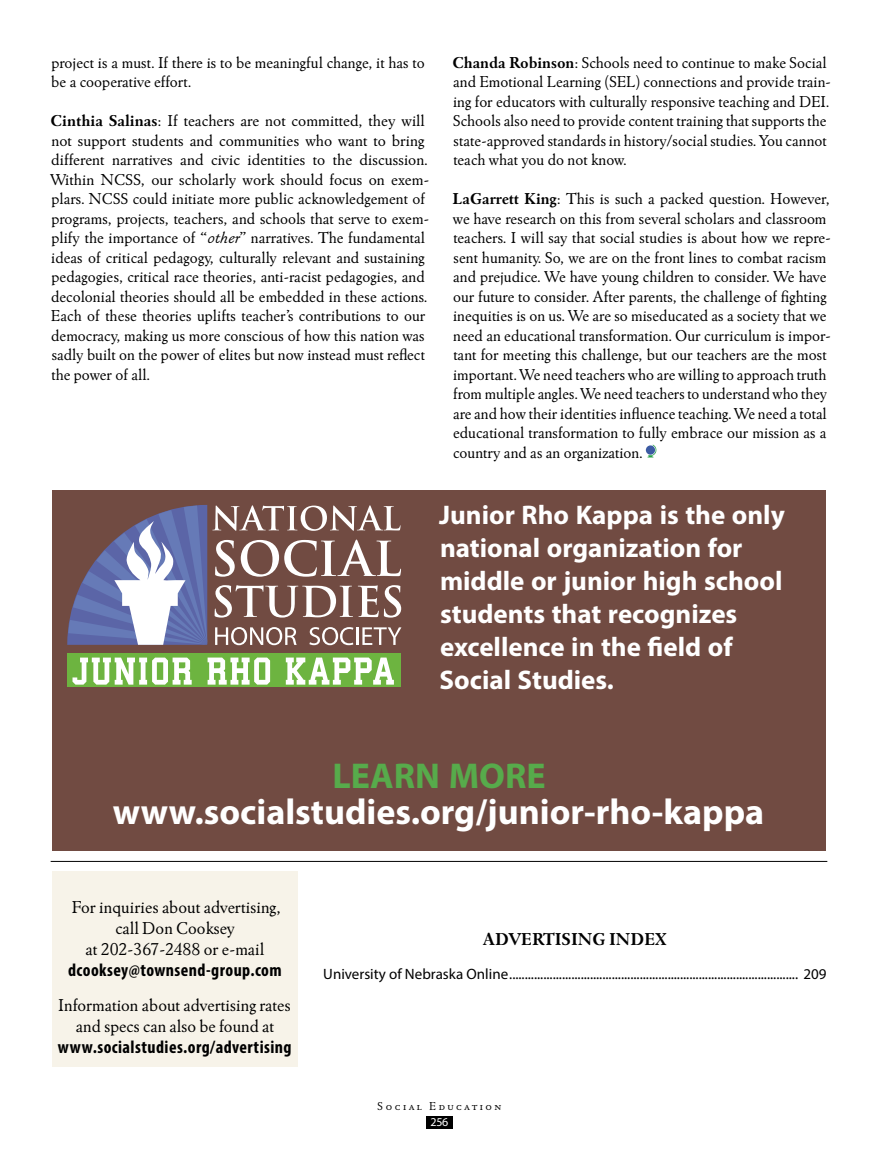
<style>
.page{position:relative;width:878px;height:1161px;background:#fff}
.page>*{position:absolute;margin:0;border:0;box-sizing:border-box;transform-origin:0 0}
.t1{font:700 36px "Myriad Pro";color:#fff}
.t2{font:700 36px "Myriad Pro";color:#57ab4b}
.t3{font:700 27px/33px "Myriad Pro";color:#fff}
.t4{font:18px/21px "Winchester New ITC";color:#000;text-align:center}
.t5{font:700 condensed 18px "Myriad Pro";letter-spacing:.025em;color:#000}
.t6{font:700 18px "Winchester New ITC";color:#000}
.t7{font:16.5px/19.5px "Winchester New ITC";color:#000}
.t8{font:15px "Myriad Pro";color:#000}
.t9{font:12px "Winchester New ITC Book SC";letter-spacing:.2em;color:#000}
.t10{font:12px "Myriad Pro";color:#fff}
.s1{font-weight:700}
.s2{font-style:italic}
</style>
<div class="page">
<div style="left:52px;top:871px;width:246px;height:196px;background:#f7f3e9"></div>
<hr style="left:51px;top:861px;width:776px;height:1px;background:#000">
<svg style="left:647px;top:445px;width:10px;height:12px"></svg>
<svg style="left:645px;top:445px;width:10px;height:10px"></svg>
<div style="left:52px;top:490px;width:774px;height:360px;background:#714b42"></div>
<div style="left:67px;top:654px;width:334px;height:33px;background:#6db440"></div>
<svg style="left:72px;top:658px;width:120px;height:27px"></svg>
<svg style="left:207px;top:658px;width:63px;height:27px"></svg>
<svg style="left:286px;top:658px;width:108px;height:27px"></svg>
<svg style="left:67px;top:505px;width:334px;height:140px"></svg>
<div style="left:426px;top:1117px;width:26px;height:12px;background:#000"></div>
<p class="t7" style="left:51px;top:52px;width:375px">project is a must. If there is to be meaningful change, it has to be a cooperative effort.</p>
<p class="t7" style="left:50px;top:111px;width:380px"><span class="s1">Cinthia Salinas</span>: If teachers are not committed, they will not support students and communities who want to bring different narratives and civic identities to the discussion.<br>Within NCSS, our scholarly work should focus on exem&shy;plars. NCSS could initiate more public acknowledgement of programs, projects, teachers, and schools that serve to exem&shy;plify the importance of “<span class="s2">other</span>” narratives. The fundamental ideas of critical pedagogy, culturally relevant and sustaining pedagogies, critical race theories, anti-racist pedagogies, and decolonial theories should all be embedded in these actions.<br>Each of these theories uplifts teacher’s contributions to our democracy, making us more conscious of how this nation was sadly built on the power of elites but now instead must reflect the power of all.</p>
<p class="t7" style="left:452px;top:52px;width:380px"><span class="s1">Chanda Robinson</span>: Schools need to continue to make Social and Emotional Learning (SEL) connections and provide train&shy;ing for educators with culturally responsive teaching and DEI.<br>Schools also need to provide content training that supports the state-approved standards in history/social studies. You cannot teach what you do not know.</p>
<p class="t7" style="left:452px;top:189px;width:380px"><span class="s1">LaGarrett King</span>: This is such a packed question. However, we have research on this from several scholars and classroom teachers. I will say that social studies is about how we repre&shy;sent humanity. So, we are on the front lines to combat racism and prejudice. We have young children to consider. We have our future to consider. After parents, the challenge of fighting inequities is on us. We are so miseducated as a society that we need an educational transformation. Our curriculum is impor&shy;tant for meeting this challenge, but our teachers are the most important. We need teachers who are willing to approach truth from multiple angles. We need teachers to understand who they are and how their identities influence teaching. We need a total educational transformation to fully embrace our mission as a country and as an organization.</p>
<h2 class="t3" style="left:439px;top:497px;width:347px">Junior Rho Kappa is the only national organization for middle or junior high school students that recognizes excellence in the field of<br>Social Studies.</h2>
<h1 class="t2" style="left:332px;top:752px;width:214px">LEARN MORE</h1>
<h1 class="t1" style="left:113px;top:788px;width:653px">www.socialstudies.org/junior-rho-kappa</h1>
<p class="t4" style="left:72px;top:896px;width:210px">For inquiries about advertising, call Don Cooksey<br>at 202-367-2488 or e-mail</p>
<p class="t5" style="left:68px;top:959px;width:215px">dcooksey@townsend-group.com</p>
<p class="t4" style="left:58px;top:994px;width:234px">Information about advertising rates and specs can also be found at</p>
<p class="t5" style="left:58px;top:1035px;width:235px">www.socialstudies.org/advertising</p>
<p class="t6" style="left:483px;top:929px;width:185px">ADVERTISING INDEX</p>
<p class="t8" style="left:323px;top:965px;width:504px">University of Nebraska Online............................................................................................. 209</p>
<p class="t9" style="left:377px;top:1098px;width:125px">Social Education</p>
<p class="t10" style="left:430px;top:1115px;width:19px">256</p>
</div>
